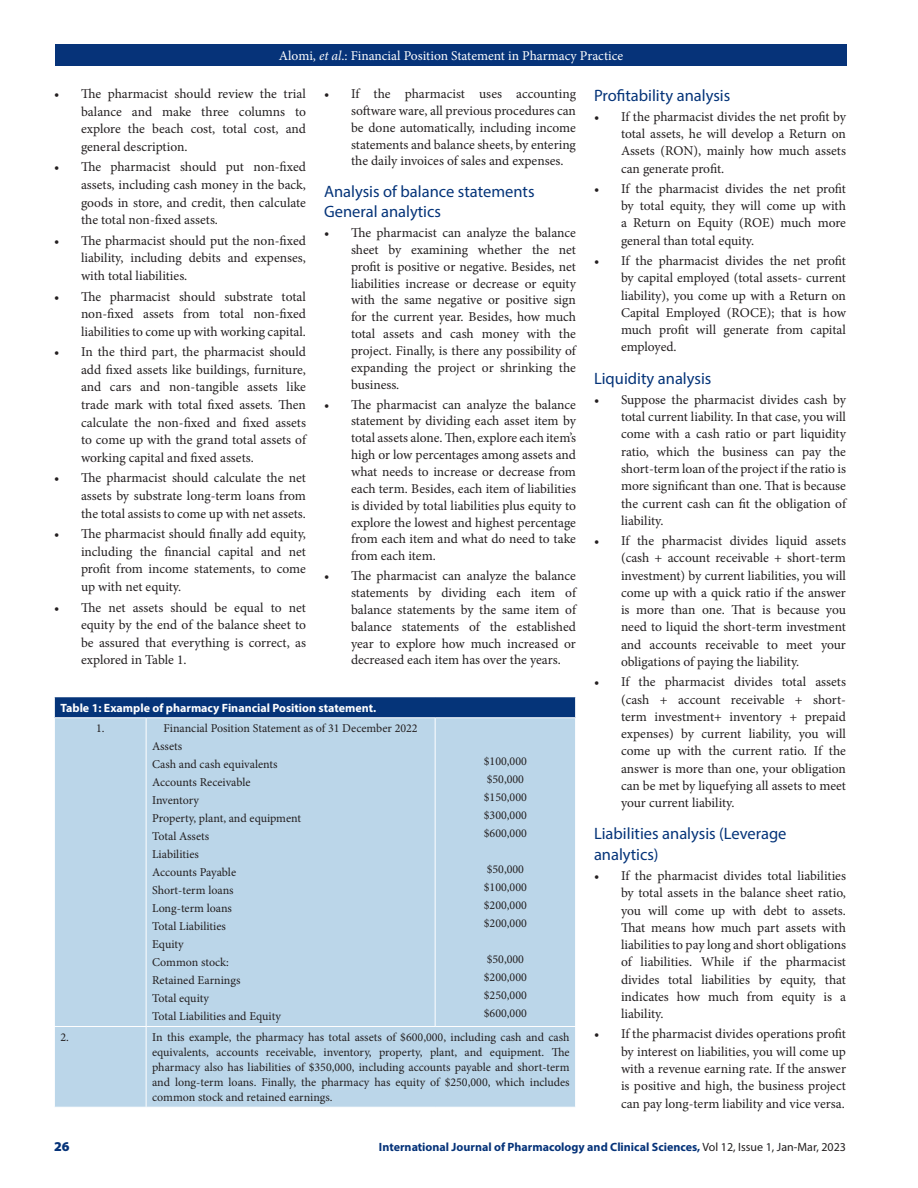
<style>
.page{position:relative;width:918px;height:1188px;background:#fff}
.page>*{position:absolute;margin:0;border:0;box-sizing:border-box;transform-origin:0 0}
._2_HD{font:16.5px/20.2px "Myriad Pro";color:#053479}
.t1{font:13.5px/17.2px "Minion Pro";color:#231f20;text-align:justify}
.t2{font:13.5px "Minion Pro";color:#fff}
.t3{font:900 13.5px "Myriad Pro";color:#063379}
.TB{font:12px/15px "Minion Pro";color:#231f20;text-align:justify}
.t4{font:700 12px "Myriad Pro";color:#063379}
.TT{font:700 12px "Myriad Pro";color:#fff}
.s1{font-style:italic}
.s2{font-weight:400;color:#231f20}
</style>
<div class="page">
<div style="left:55px;top:44px;width:792px;height:21px;background:#063379"></div>
<div style="left:54px;top:697px;width:522px;height:21px;background:#053479"></div>
<div style="left:55px;top:718px;width:520px;height:389px;background:#bbd6e9"></div>
<svg style="left:54px;top:697px;width:1px;height:20px"></svg>
<svg style="left:575px;top:697px;width:1px;height:20px"></svg>
<hr style="left:54px;top:717px;width:92px;height:1px;background:#fff">
<hr style="left:146px;top:717px;width:289px;height:1px;background:#fff">
<hr style="left:146px;top:718px;width:1px;height:308px;background:#fff">
<hr style="left:435px;top:717px;width:141px;height:1px;background:#fff">
<hr style="left:435px;top:718px;width:1px;height:308px;background:#fff">
<hr style="left:54px;top:1026px;width:92px;height:1px;background:#fff">
<hr style="left:146px;top:1026px;width:289px;height:1px;background:#fff">
<hr style="left:146px;top:1027px;width:1px;height:80px;background:#fff">
<hr style="left:435px;top:1026px;width:141px;height:1px;background:#fff">
<p class="t2" style="left:279px;top:46px;width:346px">Alomi, <span class="s1">et al</span>.: Financial Position Statement in Pharmacy Practice</p>
<p class="t1" style="left:81px;top:85px;width:227px;text-indent:-27px">• The pharmacist should review the trial balance and make three columns to explore the beach cost, total cost, and general description.</p>
<p class="t1" style="left:81px;top:158px;width:227px;text-indent:-27px">• The pharmacist should put non-fixed assets, including cash money in the back, goods in store, and credit, then calculate the total non-fixed assets.</p>
<p class="t1" style="left:81px;top:232px;width:226px;text-indent:-27px">• The pharmacist should put the non-fixed liability, including debits and expenses, with total liabilities.</p>
<p class="t1" style="left:81px;top:287px;width:227px;text-indent:-27px">• The pharmacist should substrate total non-fixed assets from total non-fixed liabilities to come up with working capital.</p>
<p class="t1" style="left:81px;top:343px;width:227px;text-indent:-27px">• In the third part, the pharmacist should add fixed assets like buildings, furniture, and cars and non-tangible assets like trade mark with total fixed assets. Then calculate the non-fixed and fixed assets to come up with the grand total assets of working capital and fixed assets.</p>
<p class="t1" style="left:81px;top:469px;width:227px;text-indent:-27px">• The pharmacist should calculate the net assets by substrate long-term loans from the total assists to come up with net assets.</p>
<p class="t1" style="left:81px;top:525px;width:227px;text-indent:-27px">• The pharmacist should finally add equity, including the financial capital and net profit from income statements, to come up with net equity.</p>
<p class="t1" style="left:81px;top:599px;width:227px;text-indent:-27px">• The net assets should be equal to net equity by the end of the balance sheet to be assured that everything is correct, as explored in Table 1.</p>
<p class="TT" style="left:60px;top:700px;width:317px">Table 1: Example of pharmacy Financial Position statement.</p>
<p class="TB" style="left:96px;top:721px;width:10px">1.</p>
<p class="TB" style="left:164px;top:721px;width:256px">Financial Position Statement as of 31 December 2022</p>
<p class="TB" style="left:152px;top:739px;width:32px">Assets</p>
<p class="TB" style="left:152px;top:757px;width:127px">Cash and cash equivalents</p>
<p class="TB" style="left:152px;top:775px;width:100px">Accounts Receivable</p>
<p class="TB" style="left:152px;top:793px;width:48px">Inventory</p>
<p class="TB" style="left:152px;top:811px;width:151px">Property, plant, and equipment</p>
<p class="TB" style="left:152px;top:829px;width:59px">Total Assets</p>
<p class="TB" style="left:152px;top:847px;width:48px">Liabilities</p>
<p class="TB" style="left:152px;top:865px;width:85px">Accounts Payable</p>
<p class="TB" style="left:152px;top:883px;width:83px">Short-term loans</p>
<p class="TB" style="left:152px;top:901px;width:81px">Long-term loans</p>
<p class="TB" style="left:152px;top:919px;width:75px">Total Liabilities</p>
<p class="TB" style="left:152px;top:937px;width:33px">Equity</p>
<p class="TB" style="left:152px;top:955px;width:78px">Common stock:</p>
<p class="TB" style="left:152px;top:973px;width:90px">Retained Earnings</p>
<p class="TB" style="left:152px;top:991px;width:58px">Total equity</p>
<p class="TB" style="left:152px;top:1009px;width:130px">Total Liabilities and Equity</p>
<p class="t1" style="left:351px;top:85px;width:227px;line-height:16.8px;text-indent:-27px">• If the pharmacist uses accounting software ware, all previous procedures can be done automatically, including income statements and balance sheets, by entering the daily invoices of sales and expenses.</p>
<p class="_2_HD" style="left:324px;top:181px;width:212px">Analysis of balance statements</p>
<p class="_2_HD" style="left:324px;top:201px;width:119px">General analytics</p>
<p class="t1" style="left:351px;top:224px;width:227px;line-height:16.8px;text-indent:-27px">• The pharmacist can analyze the balance sheet by examining whether the net profit is positive or negative. Besides, net liabilities increase or decrease or equity with the same negative or positive sign for the current year. Besides, how much total assets and cash money with the project. Finally, is there any possibility of expanding the project or shrinking the business.</p>
<p class="t1" style="left:351px;top:396px;width:227px;line-height:16.8px;text-indent:-27px">• The pharmacist can analyze the balance statement by dividing each asset item by total assets alone. Then, explore each item’s high or low percentages among assets and what needs to increase or decrease from each term. Besides, each item of liabilities is divided by total liabilities plus equity to explore the lowest and highest percentage from each item and what do need to take from each item.</p>
<p class="t1" style="left:351px;top:568px;width:227px;line-height:16.8px;text-indent:-27px">• The pharmacist can analyze the balance statements by dividing each item of balance statements by the same item of balance statements of the established year to explore how much increased or decreased each item has over the years.</p>
<p class="TB" style="left:484px;top:754px;width:45px">$100,000</p>
<p class="TB" style="left:487px;top:772px;width:39px">$50,000</p>
<p class="TB" style="left:484px;top:790px;width:45px">$150,000</p>
<p class="TB" style="left:484px;top:808px;width:45px">$300,000</p>
<p class="TB" style="left:484px;top:826px;width:45px">$600,000</p>
<p class="TB" style="left:487px;top:862px;width:39px">$50,000</p>
<p class="TB" style="left:484px;top:880px;width:45px">$100,000</p>
<p class="TB" style="left:484px;top:898px;width:45px">$200,000</p>
<p class="TB" style="left:484px;top:916px;width:45px">$200,000</p>
<p class="TB" style="left:487px;top:952px;width:39px">$50,000</p>
<p class="TB" style="left:484px;top:970px;width:45px">$200,000</p>
<p class="TB" style="left:484px;top:988px;width:45px">$250,000</p>
<p class="TB" style="left:484px;top:1006px;width:45px">$600,000</p>
<p class="TB" style="left:60px;top:1030px;width:10px">2.</p>
<p class="TB" style="left:152px;top:1030px;width:419px">In this example, the pharmacy has total assets of $600,000, including cash and cash equivalents, accounts receivable, inventory, property, plant, and equipment. The pharmacy also has liabilities of $350,000, including accounts payable and short-term and long-term loans. Finally, the pharmacy has equity of $250,000, which includes common stock and retained earnings.</p>
<p class="_2_HD" style="left:594px;top:85px;width:138px">Profitability analysis</p>
<p class="t1" style="left:621px;top:108px;width:227px;text-indent:-27px">• If the pharmacist divides the net profit by total assets, he will develop a Return on Assets (RON), mainly how much assets can generate profit.</p>
<p class="t1" style="left:621px;top:180px;width:227px;text-indent:-27px">• If the pharmacist divides the net profit by total equity, they will come up with a Return on Equity (ROE) much more general than total equity.</p>
<p class="t1" style="left:621px;top:252px;width:227px;text-indent:-27px">• If the pharmacist divides the net profit by capital employed (total assets- current liability), you come up with a Return on Capital Employed (ROCE); that is how much profit will generate from capital employed.</p>
<p class="_2_HD" style="left:594px;top:368px;width:119px">Liquidity analysis</p>
<p class="t1" style="left:621px;top:391px;width:227px;text-indent:-27px">• Suppose the pharmacist divides cash by total current liability. In that case, you will come with a cash ratio or part liquidity ratio, which the business can pay the short-term loan of the project if the ratio is more significant than one. That is because the current cash can fit the obligation of liability.</p>
<p class="t1" style="left:621px;top:532px;width:227px;text-indent:-27px">• If the pharmacist divides liquid assets (cash + account receivable + short-term investment) by current liabilities, you will come up with a quick ratio if the answer is more than one. That is because you need to liquid the short-term investment and accounts receivable to meet your obligations of paying the liability.</p>
<p class="t1" style="left:621px;top:673px;width:227px;text-indent:-27px">• If the pharmacist divides total assets (cash + account receivable + short&shy;term investment+ inventory + prepaid expenses) by current liability, you will come up with the current ratio. If the answer is more than one, your obligation can be met by liquefying all assets to meet your current liability.</p>
<p class="_2_HD" style="left:594px;top:824px;width:194px">Liabilities analysis (Leverage analytics)</p>
<p class="t1" style="left:621px;top:867px;width:227px;text-indent:-27px">• If the pharmacist divides total liabilities by total assets in the balance sheet ratio, you will come up with debt to assets.<br>That means how much part assets with liabilities to pay long and short obligations of liabilities. While if the pharmacist divides total liabilities by equity, that indicates how much from equity is a liability.</p>
<p class="t1" style="left:621px;top:1026px;width:227px;text-indent:-27px">• If the pharmacist divides operations profit by interest on liabilities, you will come up with a revenue earning rate. If the answer is positive and high, the business project can pay long-term liability and vice versa.</p>
<p class="t3" style="left:54px;top:1137px;width:17px">26</p>
<p class="t4" style="left:379px;top:1139px;width:469px">International Journal of Pharmacology and Clinical Sciences, <span class="s2">Vol 12, Issue 1, Jan-Mar, 2023</span></p>
</div>
